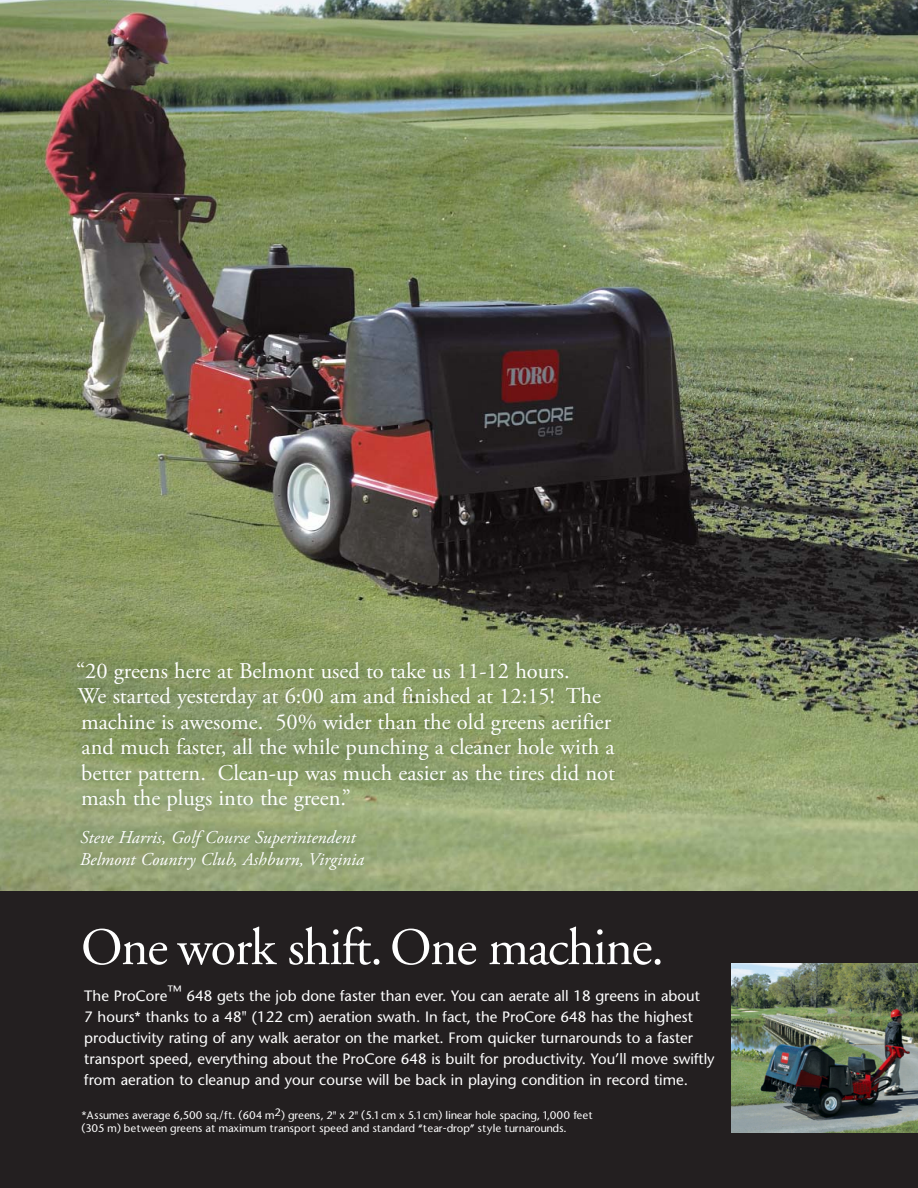
<style>
.page{position:relative;width:918px;height:1188px;background:#fff}
.page>*{position:absolute;margin:0;border:0;box-sizing:border-box;transform-origin:0 0}
.t1{font:52.5px "Adobe Garamond";letter-spacing:-.025em;color:#fff}
.t2{font:22.5px/25.5px "Adobe Garamond Pro";color:#fff}
.t3{font:italic 18px/21.6px "Adobe Garamond Pro";color:#fff}
.t4{font:15px/21px "Stone Sans";color:#fff}
.t5{font:500 10.5px/13.5px "Stone Sans";color:#fff}
</style>
<div class="page">
<div style="left:0;top:891px;width:918px;height:297px;background:#231f20"></div>
<img style="left:731px;top:964px;width:187px;height:169px">
<img style="left:0;top:0;width:918px;height:891px">
<img style="left:66px;top:650px;width:560px;height:230px">
<p class="t2" style="left:76px;top:660px;width:541px">“20 greens here at Belmont used to take us 11-12 hours.<br>We started yesterday at 6:00 am and finished at 12:15! The machine is awesome. 50% wider than the old greens aerifier and much faster, all the while punching a cleaner hole with a better pattern. Clean-up was much easier as the tires did not mash the plugs into the green.”</p>
<p class="t3" style="left:80px;top:828px;width:286px">Steve Harris, Golf Course Superintendent<br>Belmont Country Club, Ashburn, Virginia</p>
<h1 class="t1" style="left:81px;top:926px;width:585px">One work shift. One machine.</h1>
<p class="t4" style="left:84px;top:987px;width:632px">The ProCore™ 648 gets the job done faster than ever. You can aerate all 18 greens in about<br>7 hours* thanks to a 48" (122 cm) aeration swath. In fact, the ProCore 648 has the highest productivity rating of any walk aerator on the market. From quicker turnarounds to a faster transport speed, everything about the ProCore 648 is built for productivity. You’ll move swiftly from aeration to cleanup and your course will be back in playing condition in record time.</p>
<p class="t5" style="left:82px;top:1110px;width:513px">*Assumes average 6,500 sq./ft. (604 m2) greens, 2" x 2" (5.1 cm x 5.1 cm) linear hole spacing, 1,000 feet (305 m) between greens at maximum transport speed and standard “tear-drop” style turnarounds.</p>
</div>
